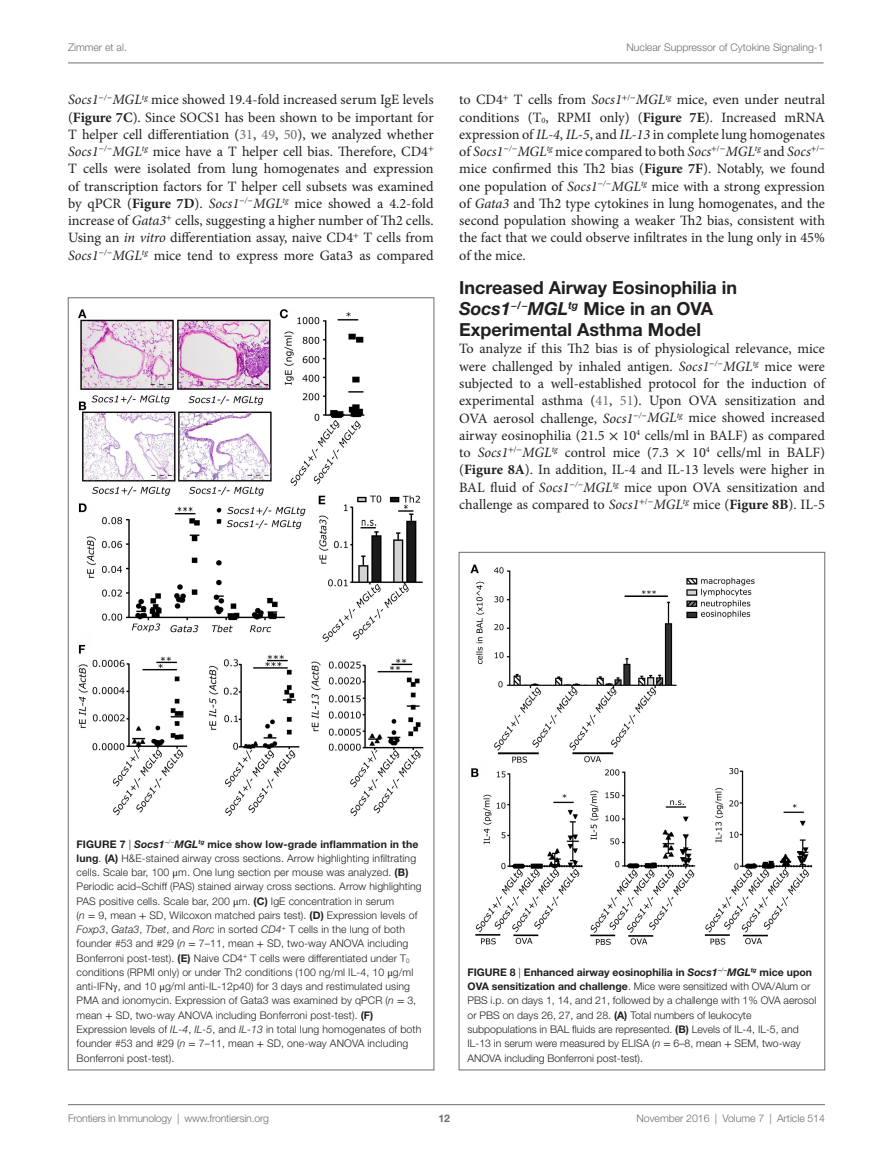
<style>
.page{position:relative;width:893px;height:1170px;background:#fff}
.page>*{position:absolute;margin:0;border:0;box-sizing:border-box;transform-origin:0 0}
.t1{font:700 18px/21px "Helvetica Neue LT Std";color:#231f20}
.t2{font:14.25px/17.2px "Minion Pro";color:#231f20;text-align:justify}
.t3{font:300 10.5px/14.2px "Helvetica Neue LT Std";letter-spacing:.01em;color:#231f20}
.t4{font:300 10.5px "Helvetica Neue LT Std";color:#6c6d70}
.t5{font:700 10.5px "Helvetica Neue LT Std";color:#6c6d70}
.s1{font-style:italic}
.s2{font-weight:700}
.s3{color:#6c6d70}
.s4{font-family:"STIX General"}
.s5{font-weight:700;font-style:italic}
.s6{font-family:"STIX General";font-weight:400}
</style>
<div class="page">
<img style="left:470px;top:564px;width:343px;height:381px">
<img style="left:78px;top:309px;width:346px;height:508px">
<hr style="left:68px;top:63px;width:756px;height:1px;background:#6c6d70">
<hr style="left:68px;top:1104px;width:757px;height:1px;background:#6c6d70">
<p class="t4" style="left:68px;top:41px;width:60px">Zimmer et al.</p>
<p class="t4" style="left:626px;top:41px;width:199px">Nuclear Suppressor of Cytokine Signaling-1</p>
<p class="t2" style="left:68px;top:91px;width:367px"><span class="s1">Socs1</span><sup>−</sup><sup>/</sup><sup>−</sup><span class="s1">MGL</span><sup>tg</sup> mice showed 19.4-fold increased serum IgE levels (<span class="s2">Figure 7C</span>). Since SOCS1 has been shown to be important for T helper cell differentiation (<span class="s3">31</span>, <span class="s3">49</span>, <span class="s3">50</span>), we analyzed whether <span class="s1">Socs1</span><sup>−</sup><sup>/</sup><sup>−</sup><span class="s1">MGL</span><sup>tg</sup> mice have a T helper cell bias. Therefore, CD4<sup>+ </sup>T cells were isolated from lung homogenates and expression of transcription factors for T helper cell subsets was examined by qPCR (<span class="s2">Figure 7D</span>). <span class="s1">Socs1</span><sup>−</sup><sup>/</sup><sup>−</sup><span class="s1">MGL</span><sup>tg</sup> mice showed a 4.2-fold increase of <span class="s1">Gata3</span><sup>+</sup> cells, suggesting a higher number of Th2 cells.<br>Using an <span class="s1">in vitro</span> differentiation assay, naive CD4<sup>+</sup> T cells from <span class="s1">Socs1</span><sup>−</sup><sup>/</sup><sup>−</sup><span class="s1">MGL</span><sup>tg</sup> mice tend to express more Gata3 as compared</p>
<p class="t2" style="left:459px;top:91px;width:367px">to CD4<sup>+</sup> T cells from <span class="s1">Socs1</span><sup>+</sup><sup>/</sup><sup>−</sup><span class="s1">MGL</span><sup>tg</sup> mice, even under neutral conditions (T<sub>0</sub>, RPMI only) (<span class="s2">Figure 7E</span>). Increased mRNA expression of <span class="s1">IL-4</span>, <span class="s1">IL-5</span>, and <span class="s1">IL-13</span> in complete lung homogenates of <span class="s1">Socs1</span><sup>−</sup><sup>/</sup><sup>−</sup><span class="s1">MGL</span><sup>tg</sup> mice compared to both <span class="s1">Socs</span><sup>+</sup><sup>/</sup><sup>−</sup><span class="s1">MGL</span><sup>tg</sup> and <span class="s1">Socs</span><sup>+</sup><sup>/</sup><sup>− </sup>mice confirmed this Th2 bias (<span class="s2">Figure 7F</span>). Notably, we found one population of <span class="s1">Socs1</span><sup>−</sup><sup>/</sup><sup>−</sup><span class="s1">MGL</span><sup>tg</sup> mice with a strong expression of <span class="s1">Gata3</span> and Th2 type cytokines in lung homogenates, and the second population showing a weaker Th2 bias, consistent with the fact that we could observe infiltrates in the lung only in 45% of the mice.</p>
<p class="t1" style="left:459px;top:277px;width:279px">Increased Airway Eosinophilia in<br><span class="s1">Socs1</span><sup>−</sup><sup>/</sup><sup>−</sup><span class="s1">MGL</span><sup>tg</sup> Mice in an OVA<br>Experimental Asthma Model</p>
<p class="t2" style="left:459px;top:340px;width:367px">To analyze if this Th2 bias is of physiological relevance, mice were challenged by inhaled antigen. <span class="s1">Socs1</span><sup>−</sup><sup>/</sup><sup>−</sup><span class="s1">MGL</span><sup>tg</sup> mice were subjected to a well-established protocol for the induction of experimental asthma (<span class="s3">41</span>, <span class="s3">51</span>). Upon OVA sensitization and OVA aerosol challenge, <span class="s1">Socs1</span><sup>−</sup><sup>/</sup><sup>−</sup><span class="s1">MGL</span><sup>tg</sup> mice showed increased airway eosinophilia (21.5 <span class="s4">×</span> 10<sup>4</sup> cells/ml in BALF) as compared to <span class="s1">Socs1</span><sup>+</sup><sup>/</sup><sup>−</sup><span class="s1">MGL</span><sup>tg</sup> control mice (7.3 <span class="s4">×</span> 10<sup>4</sup> cells/ml in BALF) (<span class="s2">Figure 8A</span>). In addition, IL-4 and IL-13 levels were higher in BAL fluid of <span class="s1">Socs1</span><sup>−</sup><sup>/</sup><sup>−</sup><span class="s1">MGL</span><sup>tg</sup> mice upon OVA sensitization and challenge as compared to <span class="s1">Socs1</span><sup>+</sup><sup>/</sup><sup>−</sup><span class="s1">MGL</span><sup>tg</sup> mice (<span class="s2">Figure 8B</span>). IL-5</p>
<p class="t3" style="left:77px;top:836px;width:346px"><span class="s2">FIG URE 7</span> | <span class="s5">Socs1</span><sup>−</sup><sup>/</sup><sup>−</sup><span class="s5">MGL</span><sup>tg</sup> <span class="s2">mice show low-grade inflammation in the lung</span>. <span class="s2">(A)</span> H&amp;E-stained airway cross sections. Arrow highlighting infiltrating cells. Scale bar, 100 <span class="s6">μ</span>m. One lung section per mouse was analyzed. <span class="s2">(B)<br></span>Periodic acid–Schiff (PAS) stained airway cross sections. Arrow highlighting PAS positive cells. Scale bar, 200 <span class="s6">μ</span>m. <span class="s2">(C)</span> IgE concentration in serum<br>(<span class="s1">n</span> <span class="s6">=</span> 9, mean <span class="s6">+</span> SD, Wilcoxon matched pairs test). <span class="s2">(D)</span> Expression levels of <span class="s1">Foxp3</span>, <span class="s1">Gata3</span>, <span class="s1">Tbet</span>, and <span class="s1">Rorc</span> in sorted <span class="s1">CD4</span><sup>+</sup> T cells in the lung of both founder #53 and #29 (<span class="s1">n</span> <span class="s6">=</span> 7–11, mean <span class="s6">+</span> SD, two-way ANOVA including Bonferroni post-test). <span class="s2">(E)</span> Naive CD4<sup>+</sup> T cells were differentiated under T<sub>0 </sub>conditions (RPMI only) or under Th2 conditions (100 ng/ml IL-4, 10 <span class="s6">μ</span>g/ml anti-IFN<span class="s6">γ</span>, and 10 <span class="s6">μ</span>g/ml anti-IL-12p40) for 3 days and restimulated using PMA and ionomycin. Expression of Gata3 was examined by qPCR (<span class="s1">n</span> <span class="s6">=</span> 3, mean <span class="s6">+</span> SD, two-way ANOVA including Bonferroni post-test). <span class="s2">(F)<br></span>Expression levels of <span class="s1">IL-4</span>, <span class="s1">IL-5</span>, and <span class="s1">IL-13</span> in total lung homogenates of both founder #53 and #29 (<span class="s1">n</span> <span class="s6">=</span> 7–11, mean <span class="s6">+</span> SD, one-way ANOVA including Bonferroni post-test).</p>
<p class="t3" style="left:467px;top:964px;width:350px"><span class="s2">FIG URE 8</span> | <span class="s2">Enhanced airway eosinophilia in</span> <span class="s5">Socs1</span><sup>−</sup><sup>/</sup><sup>−</sup><span class="s5">MGL</span><sup>tg</sup> <span class="s2">mice upon OVA sensitization and challenge</span>. Mice were sensitized with OVA/Alum or PBS i.p. on days 1, 14, and 21, followed by a challenge with 1% OVA aerosol or PBS on days 26, 27, and 28. <span class="s2">(A)</span> Total numbers of leukocyte subpopulations in BAL fluids are represented. <span class="s2">(B)</span> Levels of IL-4, IL-5, and IL-13 in serum were measured by ELISA (<span class="s1">n</span> <span class="s6">=</span> 6–8, mean <span class="s6">+</span> SEM, two-way ANOVA including Bonferroni post-test).</p>
<p class="t4" style="left:68px;top:1111px;width:203px">Frontiers in Immunology | www.frontiersin.org</p>
<p class="t4" style="left:636px;top:1111px;width:190px">November 2016 | Volume 7 | Article 514</p>
<p class="t5" style="left:439px;top:1111px;width:13px">12</p>
</div>
